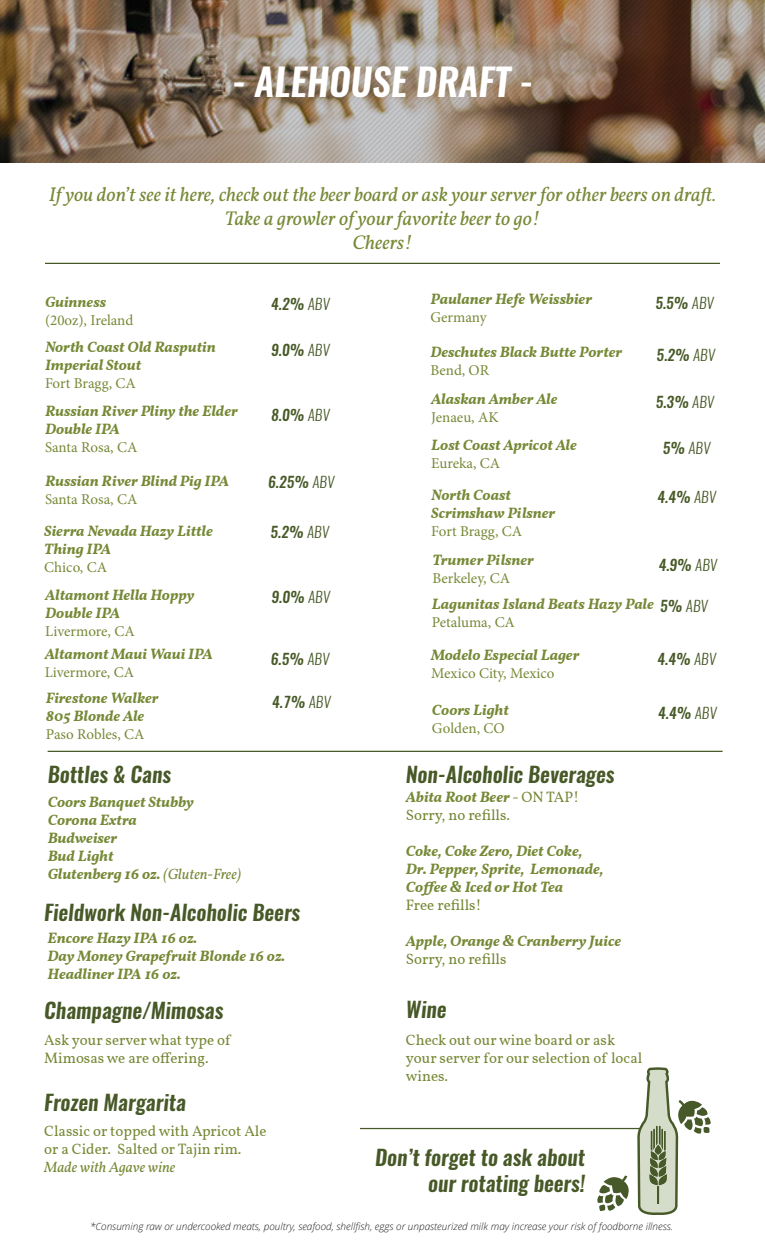
<style>
.page{position:relative;width:765px;height:1260px;background:#fff}
.page>*{position:absolute;margin:0;border:0;box-sizing:border-box;transform-origin:0 0}
.t1{font:italic 600 37.5px "Oswald";color:#fff}
.t2{font:italic 600 21.25px "Oswald";color:#485928}
.t3{font:italic 20px "Vollkorn";color:#768936}
.t4{font:italic 700 15px "Vollkorn";color:#768936}
.t5{font:15px/18px "Vollkorn";color:#768936}
.t6{font:15px "Minion Pro";color:#768936}
.t7{font:italic 500 15px "Oswald";color:#475927}
.t8{font:italic 15px "Vollkorn";color:#768936}
.t9{font:italic 300 15px "Oswald";color:#475927}
.t10{font:italic 300 10px "Open Sans";color:#231f20}
.s1{font-weight:400}
.s2{font-weight:300}
.s3{font-weight:500}
.s4{font-weight:400;font-style:normal}
</style>
<div class="page">
<img style="left:0;top:0;width:765px;height:162px">
<hr style="left:45px;top:263px;width:675px;height:1px;background:#475927">
<hr style="left:48px;top:751px;width:675px;height:1px;background:#475927">
<hr style="left:360px;top:1128px;width:287px;height:1px;background:#475927">
<svg style="left:596px;top:1067px;width:115px;height:148px"></svg>
<p class="t1" style="left:232px;top:55px;width:303px">- ALEHOUSE DRAFT -</p>
<p class="t3" style="left:49px;top:182px;width:669px">If you don’t see it here, check out the beer board or ask your server for other beers on draft.</p>
<p class="t3" style="left:225px;top:206px;width:317px">Take a growler of your favorite beer to go!</p>
<p class="t3" style="left:353px;top:230px;width:61px">Cheers!</p>
<p class="t4" style="left:45px;top:290px;width:63px">Guinness</p>
<p class="t6" style="left:45px;top:310px;width:90px">(20oz), Ireland</p>
<p class="t4" style="left:45px;top:336px;width:172px">North Coast Old Rasputin</p>
<p class="t4" style="left:45px;top:354px;width:98px">Imperial Stout</p>
<p class="t6" style="left:45px;top:374px;width:92px">Fort Bragg, CA</p>
<p class="t4" style="left:45px;top:399px;width:194px">Russian River Pliny the Elder</p>
<p class="t4" style="left:45px;top:417px;width:76px">Double IPA</p>
<p class="t6" style="left:45px;top:437px;width:94px">Santa Rosa, CA</p>
<p class="t4" style="left:45px;top:469px;width:186px">Russian River Blind Pig IPA</p>
<p class="t6" style="left:45px;top:489px;width:94px">Santa Rosa, CA</p>
<p class="t4" style="left:44px;top:519px;width:170px">Sierra Nevada Hazy Little</p>
<p class="t4" style="left:44px;top:537px;width:69px">Thing IPA</p>
<p class="t6" style="left:44px;top:557px;width:64px">Chico, CA</p>
<p class="t4" style="left:45px;top:583px;width:151px">Altamont Hella Hoppy</p>
<p class="t4" style="left:45px;top:601px;width:76px">Double IPA</p>
<p class="t6" style="left:45px;top:621px;width:91px">Livermore, CA</p>
<p class="t4" style="left:45px;top:643px;width:170px">Altamont Maui Waui IPA</p>
<p class="t6" style="left:45px;top:663px;width:91px">Livermore, CA</p>
<p class="t4" style="left:46px;top:687px;width:114px">Firestone Walker</p>
<p class="t4" style="left:46px;top:705px;width:100px">805 Blonde Ale</p>
<p class="t6" style="left:46px;top:724px;width:100px">Paso Robles, CA</p>
<p class="t2" style="left:48px;top:760px;width:125px">Bottles &amp; Cans</p>
<p class="t4" style="left:48px;top:790px;width:148px">Coors Banquet Stubby</p>
<p class="t4" style="left:48px;top:808px;width:91px">Corona Extra</p>
<p class="t4" style="left:48px;top:826px;width:71px">Budweiser</p>
<p class="t4" style="left:48px;top:844px;width:67px">Bud Light</p>
<p class="t4" style="left:48px;top:862px;width:195px">Glutenberg 16 oz. <span class="s1">(Gluten-Free)</span></p>
<p class="t7" style="left:271px;top:294px;width:60px">4.2% <span class="s2">ABV</span></p>
<p class="t7" style="left:271px;top:339px;width:60px">9.0% <span class="s2">ABV</span></p>
<p class="t7" style="left:271px;top:404px;width:60px">8.0% <span class="s2">ABV</span></p>
<p class="t7" style="left:268px;top:472px;width:68px">6.25% <span class="s2">ABV</span></p>
<p class="t7" style="left:270px;top:522px;width:60px">5.2% <span class="s2">ABV</span></p>
<p class="t7" style="left:272px;top:587px;width:60px">9.0% <span class="s2">ABV</span></p>
<p class="t7" style="left:271px;top:648px;width:60px">6.5% <span class="s2">ABV</span></p>
<p class="t7" style="left:272px;top:692px;width:60px">4.7% <span class="s2">ABV</span></p>
<p class="t2" style="left:44px;top:898px;width:258px">Fieldwork Non-Alcoholic Beers</p>
<p class="t4" style="left:48px;top:927px;width:151px">Encore Hazy IPA 16 oz.</p>
<p class="t4" style="left:48px;top:945px;width:239px">Day Money Grapefruit Blonde 16 oz.</p>
<p class="t4" style="left:48px;top:963px;width:135px">Headliner IPA 16 oz.</p>
<p class="t2" style="left:44px;top:995px;width:181px">Champagne/Mimosas</p>
<p class="t5" style="left:44px;top:1032px;width:188px">Ask your server what type of</p>
<p class="t5" style="left:44px;top:1050px;width:166px">Mimosas we are offering.</p>
<p class="t2" style="left:44px;top:1087px;width:143px">Frozen Margarita</p>
<p class="t5" style="left:44px;top:1123px;width:224px">Classic or topped with Apricot Ale or a Cider. Salted or Tajin rim.</p>
<p class="t8" style="left:44px;top:1158px;width:133px">Made with Agave wine</p>
<p class="t4" style="left:430px;top:287px;width:163px">Paulaner Hefe Weissbier</p>
<p class="t6" style="left:430px;top:307px;width:58px">Germany</p>
<p class="t7" style="left:655px;top:292px;width:60px">5.5% <span class="s2">ABV</span></p>
<p class="t4" style="left:430px;top:340px;width:193px">Deschutes Black Butte Porter</p>
<p class="t6" style="left:430px;top:360px;width:60px">Bend, OR</p>
<p class="t7" style="left:657px;top:344px;width:60px">5.2% <span class="s2">ABV</span></p>
<p class="t4" style="left:431px;top:387px;width:128px">Alaskan Amber Ale</p>
<p class="t6" style="left:431px;top:407px;width:69px">Jenaeu, AK</p>
<p class="t7" style="left:656px;top:391px;width:60px">5.3% <span class="s2">ABV</span></p>
<p class="t4" style="left:431px;top:434px;width:147px">Lost Coast Apricot Ale</p>
<p class="t6" style="left:431px;top:453px;width:71px">Eureka, CA</p>
<p class="t9" style="left:663px;top:438px;width:49px"><span class="s3">5%</span> ABV</p>
<p class="t4" style="left:431px;top:483px;width:81px">North Coast</p>
<p class="t4" style="left:431px;top:501px;width:126px">Scrimshaw Pilsner</p>
<p class="t6" style="left:431px;top:521px;width:92px">Fort Bragg, CA</p>
<p class="t7" style="left:658px;top:487px;width:60px">4.4% <span class="s2">ABV</span></p>
<p class="t4" style="left:432px;top:549px;width:103px">Trumer Pilsner</p>
<p class="t6" style="left:432px;top:569px;width:79px">Berkeley, CA</p>
<p class="t7" style="left:659px;top:554px;width:60px">4.9% <span class="s2">ABV</span></p>
<p class="t4" style="left:432px;top:593px;width:224px">Lagunitas Island Beats Hazy Pale</p>
<p class="t6" style="left:432px;top:612px;width:85px">Petaluma, CA</p>
<p class="t9" style="left:660px;top:595px;width:49px"><span class="s3">5%</span> ABV</p>
<p class="t4" style="left:431px;top:644px;width:150px">Modelo Especial Lager</p>
<p class="t6" style="left:431px;top:663px;width:125px">Mexico City, Mexico</p>
<p class="t4" style="left:432px;top:699px;width:78px">Coors Light</p>
<p class="t6" style="left:432px;top:718px;width:74px">Golden, CO</p>
<p class="t2" style="left:406px;top:760px;width:210px">Non-Alcoholic Beverages</p>
<p class="t4" style="left:406px;top:786px;width:175px">Abita Root Beer <span class="s4">- ON TAP!</span></p>
<p class="t5" style="left:406px;top:807px;width:106px">Sorry, no refills.</p>
<p class="t4" style="left:406px;top:840px;width:178px">Coke, Coke Zero, Diet Coke,</p>
<p class="t4" style="left:406px;top:858px;width:199px">Dr. Pepper, Sprite, Lemonade,</p>
<p class="t4" style="left:406px;top:876px;width:159px">Coffee &amp; Iced or Hot Tea</p>
<p class="t5" style="left:406px;top:897px;width:77px">Free refills!</p>
<p class="t4" style="left:406px;top:930px;width:217px">Apple, Orange &amp; Cranberry Juice</p>
<p class="t5" style="left:406px;top:951px;width:102px">Sorry, no refills</p>
<p class="t2" style="left:406px;top:995px;width:42px">Wine</p>
<p class="t5" style="left:406px;top:1031px;width:238px">Check out our wine board or ask your server for our selection of local wines.</p>
<p class="t7" style="left:658px;top:649px;width:60px">4.4% <span class="s2">ABV</span></p>
<p class="t7" style="left:658px;top:702px;width:60px">4.4% <span class="s2">ABV</span></p>
<p class="t2" style="left:375px;top:1143px;width:211px">Don’t forget to ask about</p>
<p class="t2" style="left:428px;top:1168px;width:158px">our rotating beers!</p>
<p class="t10" style="left:90px;top:1220px;width:585px">*Consuming raw or undercooked meats, poultry, seafood, shellfish, eggs or unpasteurized milk may increase your risk of foodborne illness.</p>
</div>
